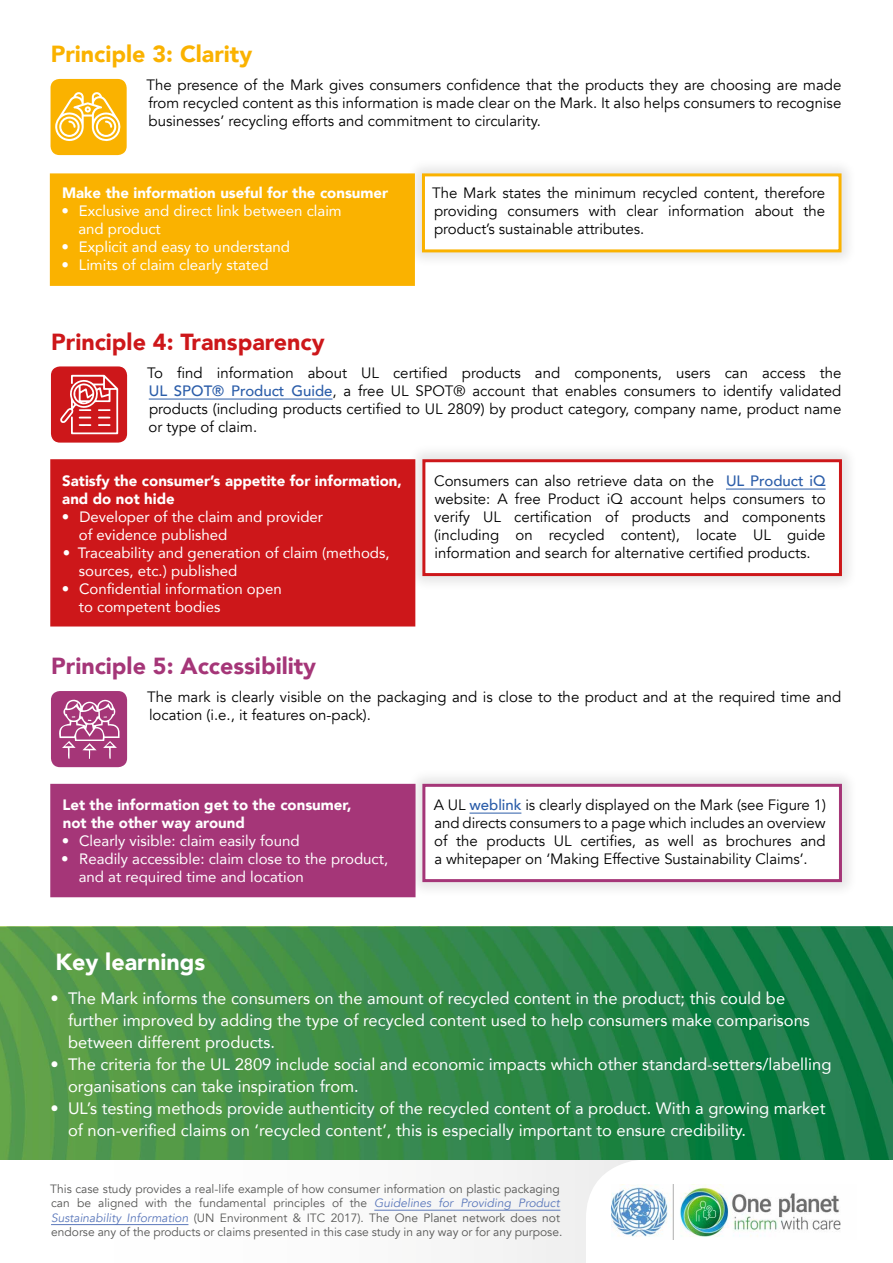
<style>
.page{position:relative;width:893px;height:1263px;background:#fff}
.page>*{position:absolute;margin:0;border:0;box-sizing:border-box;transform-origin:0 0}
.t1{font:900 23.25px "Avenir";color:#a53678}
.t2{font:900 23.25px "Avenir";color:#cd171a}
.t3{font:900 23.25px "Avenir";color:#fab200}
.t4{font:900 23.25px "Avenir";color:#fff}
.t5{font:16.5px/22.2px "Avenir";color:#fff}
.t6{font:15px/18px "Avenir";color:#000;text-align:justify}
.t7{font:15px/18px "Avenir";color:#fff}
.t8{font:900 15px/18px "Avenir";color:#fff}
.t9{font:12px/14.4px "Avenir";color:#575756}
.s1{font-weight:500;color:#2b5da9}
.s2{font-style:italic;color:#5b78bb}
</style>
<div class="page">
<svg style="left:586px;top:1159px;width:307px;height:81px"></svg>
<img style="left:612px;top:1184px;width:245px;height:55px">
<svg style="left:0;top:927px;width:893px;height:232px;background:#358a49"></svg>
<hr style="left:374px;top:1210px;width:186px;height:1px;background:#5b78bb">
<hr style="left:51px;top:1224px;width:137px;height:1px;background:#5b78bb">
<div style="left:406px;top:157px;width:451px;height:112px;background:#000;opacity:.1"></div>
<div style="left:423px;top:175px;width:417px;height:76px;background:#fff"></div>
<div style="left:422px;top:173px;width:419px;height:79px;border:3px solid #fab200"></div>
<div style="left:406px;top:768px;width:452px;height:130px;background:#f5f5f5"></div>
<div style="left:424px;top:785px;width:416px;height:96px;background:#fff"></div>
<hr style="left:470px;top:813px;width:51px;height:1px;background:#2b5da9">
<div style="left:422px;top:784px;width:420px;height:98px;border:3px solid #a53678"></div>
<hr style="left:149px;top:399px;width:183px;height:1px;background:#2b5da9">
<div style="left:406px;top:443px;width:452px;height:149px;background:#000;opacity:.1"></div>
<div style="left:424px;top:461px;width:416px;height:113px;background:#fff"></div>
<hr style="left:726px;top:489px;width:100px;height:1px;background:#2b5da9">
<div style="left:422px;top:459px;width:420px;height:117px;border:3px solid #cd171a"></div>
<div style="left:51px;top:79px;width:76px;height:76px;background:#fab200;border-radius:9px"></div>
<svg style="left:55px;top:92px;width:66px;height:50px"></svg>
<div style="left:51px;top:366px;width:76px;height:77px;background:#cd171a;border-radius:9px"></div>
<svg style="left:60px;top:375px;width:58px;height:59px"></svg>
<div style="left:51px;top:691px;width:76px;height:76px;background:#a53678;border-radius:9px"></div>
<svg style="left:59px;top:699px;width:61px;height:60px"></svg>
<div style="left:51px;top:175px;width:362px;height:109px;background:#fab200"></div>
<div style="left:50px;top:173px;width:365px;height:113px;border:3px solid #fab200"></div>
<div style="left:52px;top:785px;width:362px;height:111px;background:#a53678"></div>
<div style="left:50px;top:784px;width:366px;height:113px;border:3px solid #a53678"></div>
<div style="left:52px;top:461px;width:362px;height:164px;background:#cd171a"></div>
<div style="left:50px;top:459px;width:365px;height:167px;border:3px solid #cd171a"></div>
<h1 class="t3" style="left:51px;top:33px;width:203px">Principle 3: Clarity</h1>
<p class="t6" style="left:147px;top:76px;width:696px">The presence of the Mark gives consumers confidence that the products they are choosing are made from recycled content as this information is made clear on the Mark. It also helps consumers to recognise businesses’ recycling efforts and commitment to circularity.</p>
<p class="t8" style="left:62px;top:183px;width:328px">Make the information useful for the consumer</p>
<p class="t7" style="left:78px;top:201px;width:265px;text-indent:-17px">• Exclusive and direct link between claim and product</p>
<p class="t7" style="left:61px;top:237px;width:230px">• Explicit and easy to understand</p>
<p class="t7" style="left:61px;top:255px;width:209px">• Limits of claim clearly stated</p>
<p class="t6" style="left:432px;top:184px;width:394px">The Mark states the minimum recycled content, therefore providing consumers with clear information about the product’s sustainable attributes.</p>
<h1 class="t2" style="left:51px;top:321px;width:275px">Principle 4: Transparency</h1>
<p class="t6" style="left:147px;top:364px;width:696px">To find information about UL certified products and components, users can access the <span class="s1">UL SPOT® Product Guide</span>, a free UL SPOT® account that enables consumers to identify validated products (including products certified to UL 2809) by product category, company name, product name or type of claim.</p>
<p class="t6" style="left:434px;top:472px;width:393px">Consumers can also retrieve data on the <span class="s1">UL Product iQ </span>website: A free Product iQ account helps consumers to verify UL certification of products and components (including on recycled content), locate UL guide information and search for alternative certified products.</p>
<p class="t8" style="left:62px;top:471px;width:341px">Satisfy the consumer’s appetite for information, and do not hide</p>
<p class="t7" style="left:79px;top:507px;width:246px;text-indent:-17px">• Developer of the claim and provider of evidence published</p>
<p class="t7" style="left:79px;top:543px;width:312px;text-indent:-16px">• Traceability and generation of claim (methods, sources, etc.) published</p>
<p class="t7" style="left:79px;top:579px;width:204px;text-indent:-17px">• Confidential information open to competent bodies</p>
<h1 class="t1" style="left:51px;top:645px;width:266px">Principle 5: Accessibility</h1>
<p class="t6" style="left:147px;top:688px;width:696px">The mark is clearly visible on the packaging and is close to the product and at the required time and location (i.e., it features on-pack).</p>
<p class="t8" style="left:62px;top:795px;width:291px">Let the information get to the consumer, not the other way around</p>
<p class="t7" style="left:62px;top:831px;width:239px">• Clearly visible: claim easily found</p>
<p class="t7" style="left:79px;top:849px;width:311px;text-indent:-17px">• Readily accessible: claim close to the product, and at required time and location</p>
<p class="t6" style="left:434px;top:796px;width:394px">A UL <span class="s1">weblink</span> is clearly displayed on the Mark (see Figure 1) and directs consumers to a page which includes an overview of the products UL certifies, as well as brochures and a whitepaper on ‘Making Effective Sustainability Claims’.</p>
<h1 class="t4" style="left:55px;top:942px;width:151px">Key learnings</h1>
<p class="t5" style="left:68px;top:986px;width:743px;text-indent:-17px">• The Mark informs the consumers on the amount of recycled content in the product; this could be further improved by adding the type of recycled content used to help consumers make comparisons between different products.</p>
<p class="t5" style="left:68px;top:1052px;width:765px;text-indent:-17px">• The criteria for the UL 2809 include social and economic impacts which other standard-setters/labelling organisations can take inspiration from.</p>
<p class="t5" style="left:68px;top:1097px;width:759px;text-indent:-17px">• UL’s testing methods provide authenticity of the recycled content of a product. With a growing market of non-verified claims on ‘recycled content’, this is especially important to ensure credibility.</p>
<p class="t9" style="left:50px;top:1182px;width:514px">This case study provides a real-life example of how consumer information on plastic packaging can be aligned with the fundamental principles of the <span class="s2">Guidelines for Providing Product Sustainability Information</span> (UN Environment &amp; ITC 2017). The One Planet network does not endorse any of the products or claims presented in this case study in any way or for any purpose.</p>
</div>
